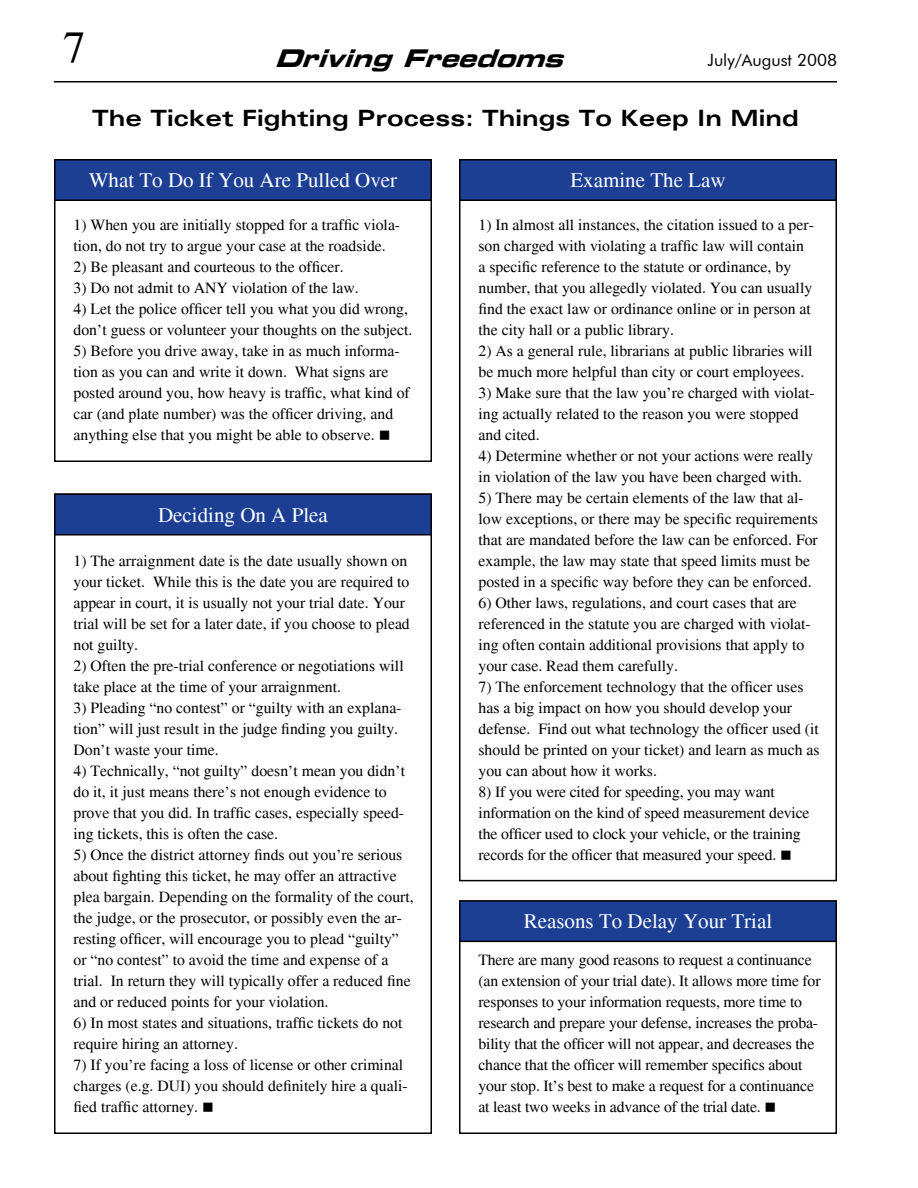
<style>
.page{position:relative;width:918px;height:1188px;background:#fff}
.page>*{position:absolute;margin:0;border:0;box-sizing:border-box;transform-origin:0 0}
.t1{font:italic 24px "Eurostile Bold Extended Two";color:#000}
.t2{font:700 expanded 22.5px "Univers";color:#000}
.t3{font:21px "Times";color:#fff}
.t4{font:16.95px "Futura BT";color:#000}
.t5{font:15.75px/21px "Times";color:#000}
</style>
<div class="page">
<div style="left:54px;top:159px;width:378px;height:303px;border:2px solid #000"></div>
<div style="left:55px;top:160px;width:376px;height:40px;background:#1c3f94"></div>
<div style="left:54px;top:159px;width:378px;height:42px;border:2px solid #000"></div>
<div style="left:55px;top:494px;width:376px;height:41px;background:#1c3f94"></div>
<div style="left:54px;top:494px;width:378px;height:42px;border:2px solid #000"></div>
<div style="left:460px;top:160px;width:376px;height:40px;background:#1c3f94"></div>
<div style="left:459px;top:159px;width:378px;height:42px;border:2px solid #000"></div>
<div style="left:459px;top:915px;width:378px;height:219px;border:2px solid #000"></div>
<div style="left:460px;top:901px;width:376px;height:40px;background:#1c3f94"></div>
<div style="left:459px;top:900px;width:378px;height:42px;border:2px solid #000"></div>
<hr style="left:54px;top:81px;width:783px;height:1px;background:#000">
<h1 class="t1" style="left:274px;top:41px;width:302px">DrivingFreedoms</h1>
<p class="t4" style="left:707px;top:50px;width:131px">July/August 2008</p>
<h2 class="t2" style="left:92px;top:105px;width:708px">The Ticket Fighting Process: Things To Keep In Mind</h2>
<h3 class="t3" style="left:89px;top:168px;width:310px">What To Do If You Are Pulled Over</h3>
<p class="t5" style="left:74px;top:214px;width:328px">1) When you are initially stopped for a traffic viola&shy;tion, do not try to argue your case at the roadside.</p>
<p class="t5" style="left:74px;top:256px;width:272px">2) Be pleasant and courteous to the officer.</p>
<p class="t5" style="left:74px;top:277px;width:287px">3) Do not admit to ANY violation of the law.</p>
<p class="t5" style="left:74px;top:298px;width:341px">4) Let the police officer tell you what you did wrong, don’t guess or volunteer your thoughts on the subject.</p>
<p class="t5" style="left:74px;top:340px;width:338px">5) Before you drive away, take in as much informa&shy;tion as you can and write it down. What signs are posted around you, how heavy is traffic, what kind of car (and plate number) was the officer driving, and anything else that you might be able to observe. ■</p>
<h3 class="t3" style="left:158px;top:503px;width:171px">Deciding On A Plea</h3>
<p class="t5" style="left:74px;top:550px;width:338px">1) The arraignment date is the date usually shown on your ticket. While this is the date you are required to appear in court, it is usually not your trial date. Your trial will be set for a later date, if you choose to plead not guilty.</p>
<p class="t5" style="left:74px;top:655px;width:332px">2) Often the pre-trial conference or negotiations will take place at the time of your arraignment.</p>
<p class="t5" style="left:74px;top:697px;width:330px">3) Pleading “no contest” or “guilty with an explana&shy;tion” will just result in the judge finding you guilty.<br>Don’t waste your time.</p>
<p class="t5" style="left:74px;top:760px;width:333px">4) Technically, “not guilty” doesn’t mean you didn’t do it, it just means there’s not enough evidence to prove that you did. In traffic cases, especially speed&shy;ing tickets, this is often the case.</p>
<p class="t5" style="left:74px;top:844px;width:342px">5) Once the district attorney finds out you’re serious about fighting this ticket, he may offer an attractive plea bargain. Depending on the formality of the court, the judge, or the prosecutor, or possibly even the ar&shy;resting officer, will encourage you to plead “guilty” or “no contest” to avoid the time and expense of a trial. In return they will typically offer a reduced fine and or reduced points for your violation.</p>
<p class="t5" style="left:74px;top:1012px;width:330px">6) In most states and situations, traffic tickets do not require hiring an attorney.</p>
<p class="t5" style="left:74px;top:1054px;width:336px">7) If you’re facing a loss of license or other criminal charges (e.g. DUI) you should definitely hire a quali&shy;fied traffic attorney. ■</p>
<h3 class="t3" style="left:570px;top:168px;width:157px">Examine The Law</h3>
<p class="t5" style="left:478px;top:214px;width:337px">1) In almost all instances, the citation issued to a per&shy;son charged with violating a traffic law will contain a specific reference to the statute or ordinance, by number, that you allegedly violated. You can usually find the exact law or ordinance online or in person at the city hall or a public library.</p>
<p class="t5" style="left:478px;top:340px;width:336px">2) As a general rule, librarians at public libraries will be much more helpful than city or court employees.</p>
<p class="t5" style="left:478px;top:382px;width:338px">3) Make sure that the law you’re charged with violat&shy;ing actually related to the reason you were stopped and cited.</p>
<p class="t5" style="left:478px;top:445px;width:337px">4) Determine whether or not your actions were really in violation of the law you have been charged with.</p>
<p class="t5" style="left:478px;top:487px;width:341px">5) There may be certain elements of the law that al&shy;low exceptions, or there may be specific requirements that are mandated before the law can be enforced. For example, the law may state that speed limits must be posted in a specific way before they can be enforced.</p>
<p class="t5" style="left:478px;top:592px;width:334px">6) Other laws, regulations, and court cases that are referenced in the statute you are charged with violat&shy;ing often contain additional provisions that apply to your case. Read them carefully.</p>
<p class="t5" style="left:478px;top:676px;width:343px">7) The enforcement technology that the officer uses has a big impact on how you should develop your defense. Find out what technology the officer used (it should be printed on your ticket) and learn as much as you can about how it works.</p>
<p class="t5" style="left:478px;top:781px;width:333px">8) If you were cited for speeding, you may want information on the kind of speed measurement device the officer used to clock your vehicle, or the training records for the officer that measured your speed. ■</p>
<h3 class="t3" style="left:524px;top:910px;width:250px">Reasons To Delay Your Trial</h3>
<p class="t5" style="left:478px;top:949px;width:344px">There are many good reasons to request a continuance (an extension of your trial date). It allows more time for responses to your information requests, more time to research and prepare your defense, increases the proba&shy;bility that the officer will not appear, and decreases the chance that the officer will remember specifics about your stop. It’s best to make a request for a continuance at least two weeks in advance of the trial date. ■</p>
</div>
